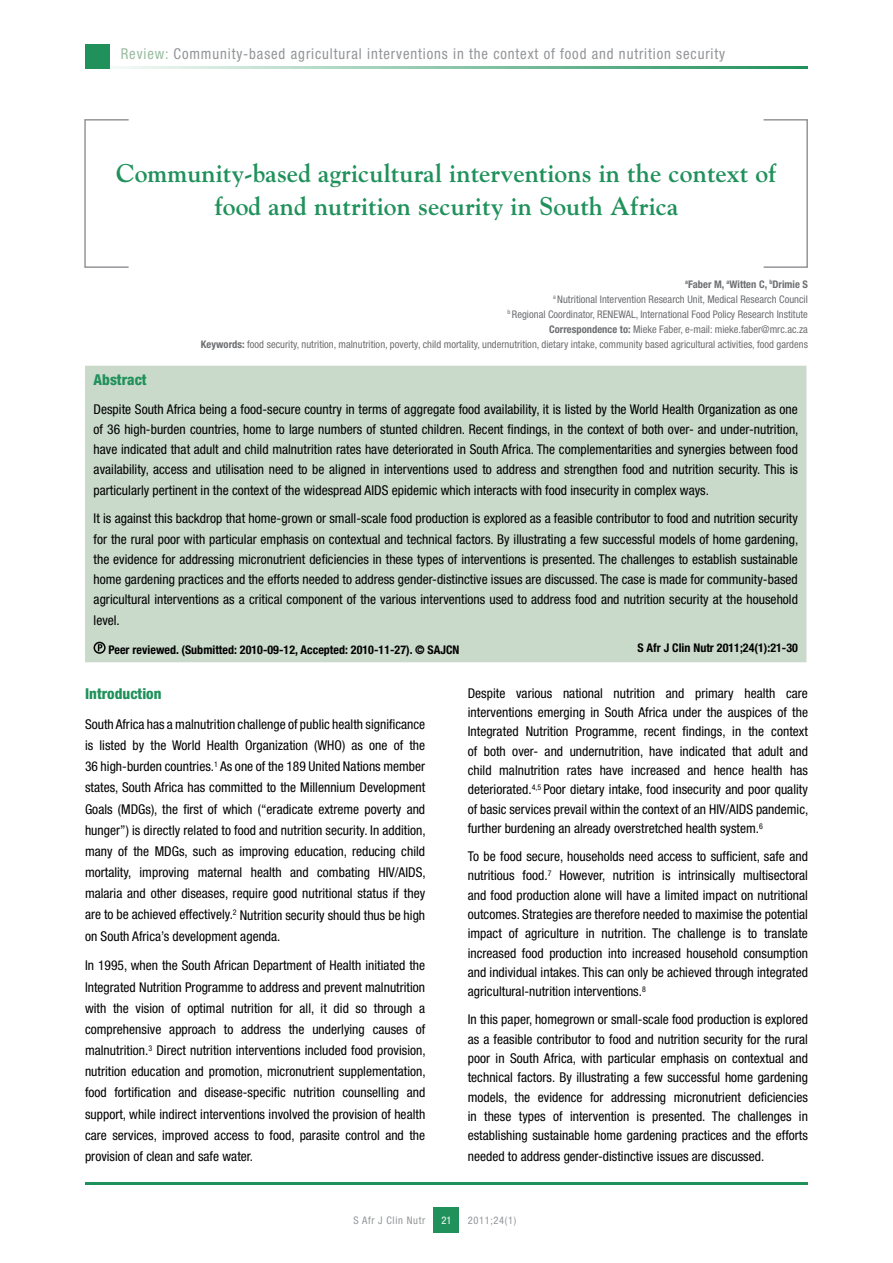
<style>
.page{position:relative;width:893px;height:1263px;background:#fff}
.page>*{position:absolute;margin:0;border:0;box-sizing:border-box;transform-origin:0 0}
.t1{font:700 25.5px/33px "Goudy";color:#20915b;text-align:center}
.t2{font:condensed 15px "Helvetica Neue LT Std";letter-spacing:.06em;color:#939598}
.t3{font:800 condensed 15px "Helvetica Neue LT Std";color:#20915b}
.t4{font:condensed 13.5px/21.1px "Helvetica Neue LT Std";color:#000;text-align:justify}
.t5{font:700 condensed 12px "Helvetica Neue LT Std";color:#000}
.t6{font:condensed 10.5px/15px "Helvetica Neue LT Std";color:#6d6e71;text-align:right}
.t7{font:condensed 10.5px "Helvetica Neue LT Std";letter-spacing:.06em;color:#939598}
.t8{font:condensed 10.5px "Helvetica Neue LT Std";color:#fff}
.s1{color:#98bca0}
.s2{font-weight:700}
</style>
<div class="page">
<div style="left:434px;top:1208px;width:25px;height:25px;background:#20915b"></div>
<hr style="left:85px;top:1182px;width:723px;height:2px;background:#20915b">
<hr style="left:85px;top:66px;width:723px;height:2px;background:#20915b">
<div style="left:763px;top:119px;width:45px;height:149px;border:2px solid #939598"></div>
<div style="left:84px;top:119px;width:45px;height:149px;border:2px solid #939598"></div>
<div style="left:85px;top:44px;width:24px;height:24px;background:#20915b"></div>
<div style="left:85px;top:366px;width:721px;height:296px;background:#c9d9ca"></div>
<div style="left:94px;top:642px;width:12px;height:12px;border:2px solid #000;border-radius:50%"></div>
<svg style="left:98px;top:644px;width:4px;height:7px"></svg>
<p class="t2" style="left:121px;top:45px;width:606px"><span class="s1">Review:</span> Community-based agricultural interventions in the context of food and nutrition security</p>
<h1 class="t1" style="left:116px;top:156px;width:662px">Community-based agricultural interventions in the context of food and nutrition security in South Africa</h1>
<p class="t6" style="left:201px;top:277px;width:608px"><sup>a</sup><span class="s2">Faber M,</span> <sup>a</sup><span class="s2">Witten C,</span> <sup>b</sup><span class="s2">Drimie S<br></span><sup>a</sup> Nutritional Intervention Research Unit, Medical Research Council<br><sup>b</sup> Regional Coordinator, RENEWAL, International Food Policy Research Institute<br><span class="s2">Correspondence to:</span> Mieke Faber, e-mail: mieke.faber@mrc.ac.za<br><span class="s2">Keywords:</span> food security, nutrition, malnutrition, poverty, child mortality, undernutrition, dietary intake, community based agricultural activities, food gardens</p>
<p class="t3" style="left:94px;top:370px;width:55px">Abstract</p>
<p class="t4" style="left:94px;top:399px;width:706px;line-height:20.2px">Despite South Africa being a food-secure country in terms of aggregate food availability, it is listed by the World Health Organization as one of 36 high-burden countries, home to large numbers of stunted children. Recent findings, in the context of both over- and under-nutrition, have indicated that adult and child malnutrition rates have deteriorated in South Africa. The complementarities and synergies between food availability, access and utilisation need to be aligned in interventions used to address and strengthen food and nutrition security. This is particularly pertinent in the context of the widespread AIDS epidemic which interacts with food insecurity in complex ways.</p>
<p class="t4" style="left:94px;top:508px;width:706px;line-height:20.2px">It is against this backdrop that home-grown or small-scale food production is explored as a feasible contributor to food and nutrition security for the rural poor with particular emphasis on contextual and technical factors. By illustrating a few successful models of home gardening, the evidence for addressing micronutrient deficiencies in these types of interventions is presented. The challenges to establish sustainable home gardening practices and the efforts needed to address gender-distinctive issues are discussed. The case is made for community-based agricultural interventions as a critical component of the various interventions used to address food and nutrition security at the household level.</p>
<p class="t5" style="left:109px;top:642px;width:352px">Peer reviewed. (Submitted: 2010-09-12, Accepted: 2010-11-27). © SAJCN</p>
<p class="t5" style="left:637px;top:640px;width:162px">S Afr J Clin Nutr 2011;24(1):21-30</p>
<p class="t3" style="left:85px;top:684px;width:78px">Introduction</p>
<p class="t4" style="left:85px;top:713px;width:342px">South Africa has a malnutrition challenge of public health significance is listed by the World Health Organization (WHO) as one of the 36 high-burden countries.<sup>1</sup> As one of the 189 United Nations member states, South Africa has committed to the Millennium Development Goals (MDGs), the first of which (“eradicate extreme poverty and hunger”) is directly related to food and nutrition security. In addition, many of the MDGs, such as improving education, reducing child mortality, improving maternal health and combating HIV/AIDS, malaria and other diseases, require good nutritional status if they are to be achieved effectively.<sup>2</sup> Nutrition security should thus be high on South Africa’s development agenda.</p>
<p class="t4" style="left:85px;top:955px;width:342px">In 1995, when the South African Department of Health initiated the Integrated Nutrition Programme to address and prevent malnutrition with the vision of optimal nutrition for all, it did so through a comprehensive approach to address the underlying causes of malnutrition.<sup>3</sup> Direct nutrition interventions included food provision, nutrition education and promotion, micronutrient supplementation, food fortification and disease-specific nutrition counselling and support, while indirect interventions involved the provision of health care services, improved access to food, parasite control and the provision of clean and safe water.</p>
<p class="t4" style="left:468px;top:683px;width:342px;line-height:19.4px">Despite various national nutrition and primary health care interventions emerging in South Africa under the auspices of the Integrated Nutrition Programme, recent findings, in the context of both over- and undernutrition, have indicated that adult and child malnutrition rates have increased and hence health has deteriorated.<sup>4,5</sup> Poor dietary intake, food insecurity and poor quality of basic services prevail within the context of an HIV/AIDS pandemic, further burdening an already overstretched health system.<sup>6</sup></p>
<p class="t4" style="left:468px;top:846px;width:342px;line-height:19.4px">To be food secure, households need access to sufficient, safe and nutritious food.<sup>7</sup> However, nutrition is intrinsically multisectoral and food production alone will have a limited impact on nutritional outcomes. Strategies are therefore needed to maximise the potential impact of agriculture in nutrition. The challenge is to translate increased food production into increased household consumption and individual intakes. This can only be achieved through integrated agricultural-nutrition interventions.<sup>8</sup></p>
<p class="t4" style="left:468px;top:1010px;width:342px;line-height:19.5px">In this paper, homegrown or small-scale food production is explored as a feasible contributor to food and nutrition security for the rural poor in South Africa, with particular emphasis on contextual and technical factors. By illustrating a few successful home gardening models, the evidence for addressing micronutrient deficiencies in these types of intervention is presented. The challenges in establishing sustainable home gardening practices and the efforts needed to address gender-distinctive issues are discussed.</p>
<p class="t7" style="left:354px;top:1214px;width:73px">S Afr J Clin Nutr</p>
<p class="t7" style="left:468px;top:1214px;width:50px">2011;24(1)</p>
<p class="t8" style="left:441px;top:1214px;width:12px">21</p>
</div>
